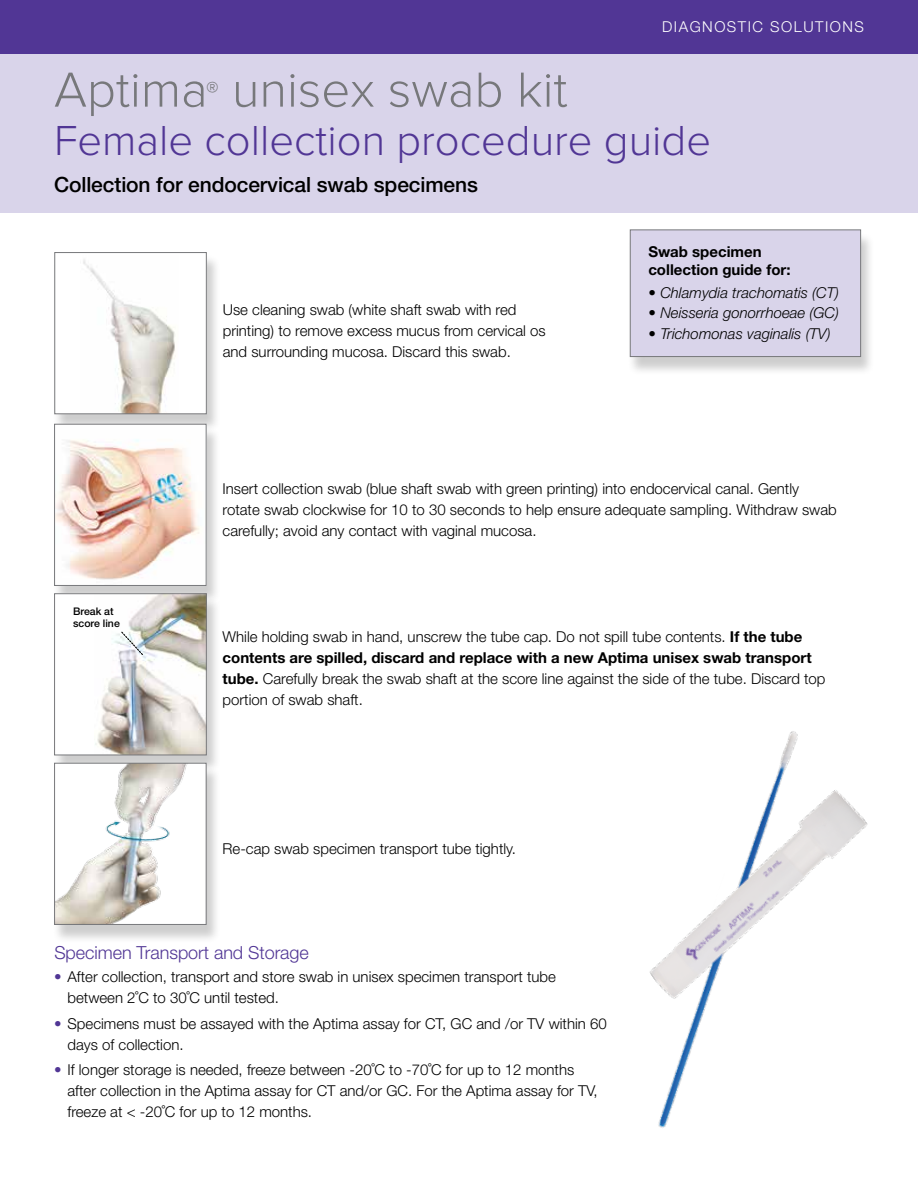
<style>
.page{position:relative;width:918px;height:1188px;background:#fff}
.page>*{position:absolute;margin:0;border:0;box-sizing:border-box;transform-origin:0 0}
.t1{font:300 51px "Proxima Nova";color:#77787b}
.t2{font:300 43.5px "Proxima Nova";color:#513695}
.t3{font:500 21px "Helvetica Neue LT Std";letter-spacing:-.005em;color:#000}
.t4{font:300 18px "Helvetica Neue LT Std";letter-spacing:-.005em;color:#513695}
.t5{font:300 15px/21px "Helvetica Neue LT Std";color:#000}
.t6{font:italic 300 15px "Helvetica Neue LT Std";color:#000}
.t7{font:700 15px/18px "Helvetica Neue LT Std";color:#000}
.t8{font:300 15px "Helvetica Neue LT Std";letter-spacing:.1em;color:#fff}
.t9{font:500 10.5px/12px "Helvetica Neue LT Std";color:#000}
.s1{font-weight:700}
.s2{color:#513695}
</style>
<div class="page">
<div style="left:0;top:54px;width:918px;height:159px;background:#d9d4ea"></div>
<div style="left:52px;top:254px;width:169px;height:179px;background:#000;opacity:.2"></div>
<div style="left:55px;top:253px;width:151px;height:161px;background:#fff"></div>
<img style="left:83px;top:259px;width:93px;height:153px">
<div style="left:54px;top:252px;width:153px;height:162px;border:1px solid #77787b"></div>
<div style="left:0;top:0;width:918px;height:54px;background:#513695"></div>
<div style="left:628px;top:232px;width:247px;height:143px;background:#000;opacity:.2"></div>
<div style="left:630px;top:230px;width:231px;height:127px;background:#d9d4ea;border:1px solid #77787b"></div>
<img style="left:649px;top:731px;width:219px;height:397px">
<div style="left:52px;top:426px;width:169px;height:178px;background:#000;opacity:.2"></div>
<img style="left:56px;top:426px;width:149px;height:158px">
<div style="left:54px;top:424px;width:153px;height:162px;border:1px solid #77787b"></div>
<div style="left:52px;top:596px;width:169px;height:178px;background:#000;opacity:.2"></div>
<div style="left:55px;top:594px;width:151px;height:161px;background:#fff"></div>
<img style="left:95px;top:595px;width:110px;height:158px">
<div style="left:54px;top:593px;width:153px;height:162px;border:1px solid #77787b"></div>
<svg style="left:120px;top:631px;width:24px;height:25px"></svg>
<div style="left:52px;top:765px;width:169px;height:178px;background:#000;opacity:.2"></div>
<img style="left:56px;top:765px;width:149px;height:158px">
<div style="left:54px;top:763px;width:153px;height:162px;border:1px solid #77787b"></div>
<p class="t8" style="left:662px;top:18px;width:203px">DIAGNOSTIC SOLUTIONS</p>
<h1 class="t1" style="left:54px;top:60px;width:515px">Aptima<sup>®</sup> unisex swab kit</h1>
<h2 class="t2" style="left:54px;top:115px;width:659px">Female collection procedure guide</h2>
<h3 class="t3" style="left:54px;top:172px;width:426px">Collection for endocervical swab specimens</h3>
<p class="t5" style="left:223px;top:299px;width:324px">Use cleaning swab (white shaft swab with red printing) to remove excess mucus from cervical os and surrounding mucosa. Discard this swab.</p>
<p class="t7" style="left:648px;top:242px;width:144px">Swab specimen collection guide for:</p>
<p class="t6" style="left:648px;top:283px;width:192px">• Chlamydia trachomatis (CT)</p>
<p class="t6" style="left:648px;top:304px;width:192px">• Neisseria gonorrhoeae (GC)</p>
<p class="t6" style="left:648px;top:325px;width:184px">• Trichomonas vaginalis (TV)</p>
<p class="t9" style="left:73px;top:606px;width:48px">Break at score line</p>
<p class="t5" style="left:223px;top:478px;width:616px">Insert collection swab (blue shaft swab with green printing) into endocervical canal. Gently rotate swab clockwise for 10 to 30 seconds to help ensure adequate sampling. Withdraw swab carefully; avoid any contact with vaginal mucosa.</p>
<p class="t5" style="left:223px;top:626px;width:604px">While holding swab in hand, unscrew the tube cap. Do not spill tube contents. <span class="s1">If the tube contents are spilled, discard and replace with a new Aptima unisex swab transport tube.</span> Carefully break the swab shaft at the score line against the side of the tube. Discard top portion of swab shaft.</p>
<p class="t5" style="left:223px;top:838px;width:295px">Re-cap swab specimen transport tube tightly.</p>
<p class="t4" style="left:54px;top:942px;width:256px">Specimen Transport and Storage</p>
<p class="t5" style="left:68px;top:966px;width:490px;text-indent:-14px"><span class="s2">•</span> After collection, transport and store swab in unisex specimen transport tube between 2˚C to 30˚C until tested.</p>
<p class="t5" style="left:68px;top:1013px;width:541px;text-indent:-14px"><span class="s2">•</span> Specimens must be assayed with the Aptima assay for CT, GC and /or TV within 60 days of collection.</p>
<p class="t5" style="left:68px;top:1059px;width:532px;text-indent:-14px"><span class="s2">•</span> If longer storage is needed, freeze between -20˚C to -70˚C for up to 12 months after collection in the Aptima assay for CT and/or GC. For the Aptima assay for TV, freeze at &lt; -20˚C for up to 12 months.</p>
</div>
